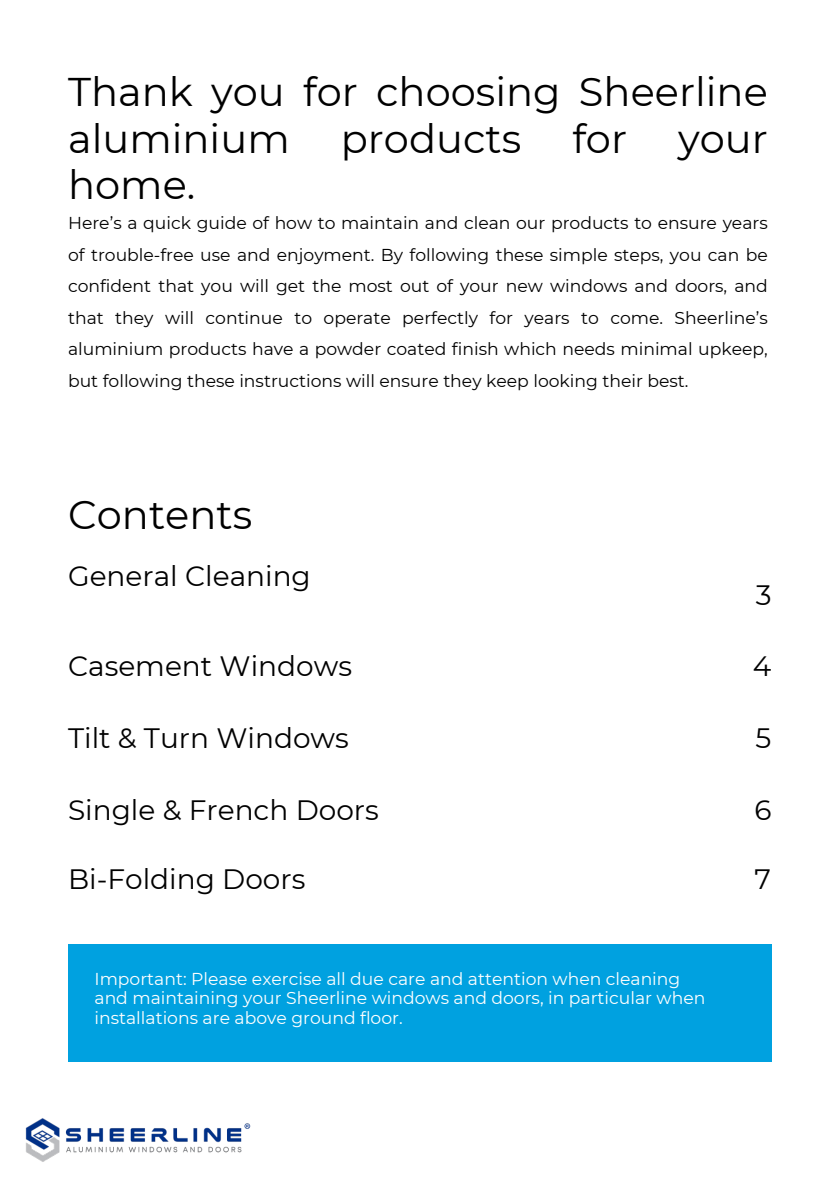
<style>
.page{position:relative;width:839px;height:1191px;background:#fff}
.page>*{position:absolute;margin:0;border:0;box-sizing:border-box;transform-origin:0 0}
.t1{font:40px/46.4px "Montserrat";color:#000}
.t2{font:28px "Montserrat";color:#000}
.t3{font:17.2px/31.6px "Montserrat";color:#000;text-align:justify}
.t4{font:17.2px/19.6px "Montserrat";color:#fff}
</style>
<div class="page">
<div style="left:68px;top:945px;width:703px;height:117px;background:#00a1e0"></div>
<img style="left:25px;top:1118px;width:226px;height:44px">
<p class="t1" style="left:68px;top:69px;width:701px">Thank you for choosing Sheerline aluminium</p>
<p class="t1" style="left:341px;top:115px;width:182px">products</p>
<p class="t1" style="left:572px;top:115px;width:56px">for</p>
<p class="t1" style="left:678px;top:115px;width:91px">your</p>
<p class="t1" style="left:68px;top:162px;width:129px">home.</p>
<h1 class="t3" style="left:68px;top:207px;width:701px">Here’s a quick guide of how to maintain and clean our products to ensure years of trouble-free use and enjoyment. By following these simple steps, you can be confident that you will get the most out of your new windows and doors, and that they will continue to operate perfectly for years to come. Sheerline’s aluminium products have a powder coated finish which needs minimal upkeep, but following these instructions will ensure they keep looking their best.</h1>
<p class="t1" style="left:68px;top:492px;width:186px">Contents</p>
<p class="t2" style="left:68px;top:559px;width:244px">General Cleaning</p>
<h1 class="t2" style="left:68px;top:649px;width:285px">Casement Windows</h1>
<p class="t2" style="left:68px;top:721px;width:282px">Tilt &amp; Turn Windows</p>
<h1 class="t2" style="left:68px;top:793px;width:312px">Single &amp; French Doors</h1>
<h1 class="t2" style="left:68px;top:862px;width:239px">Bi-Folding Doors</h1>
<p class="t4" style="left:94px;top:969px;width:612px">Important: Please exercise all due care and attention when cleaning and maintaining your Sheerline windows and doors, in particular when installations are above ground floor.</p>
<p class="t2" style="left:755px;top:578px;width:17px">3</p>
<h1 class="t2" style="left:753px;top:649px;width:20px">4</h1>
<h1 class="t2" style="left:755px;top:721px;width:17px">5</h1>
<p class="t2" style="left:754px;top:793px;width:19px">6</p>
<p class="t2" style="left:754px;top:862px;width:18px">7</p>
</div>
